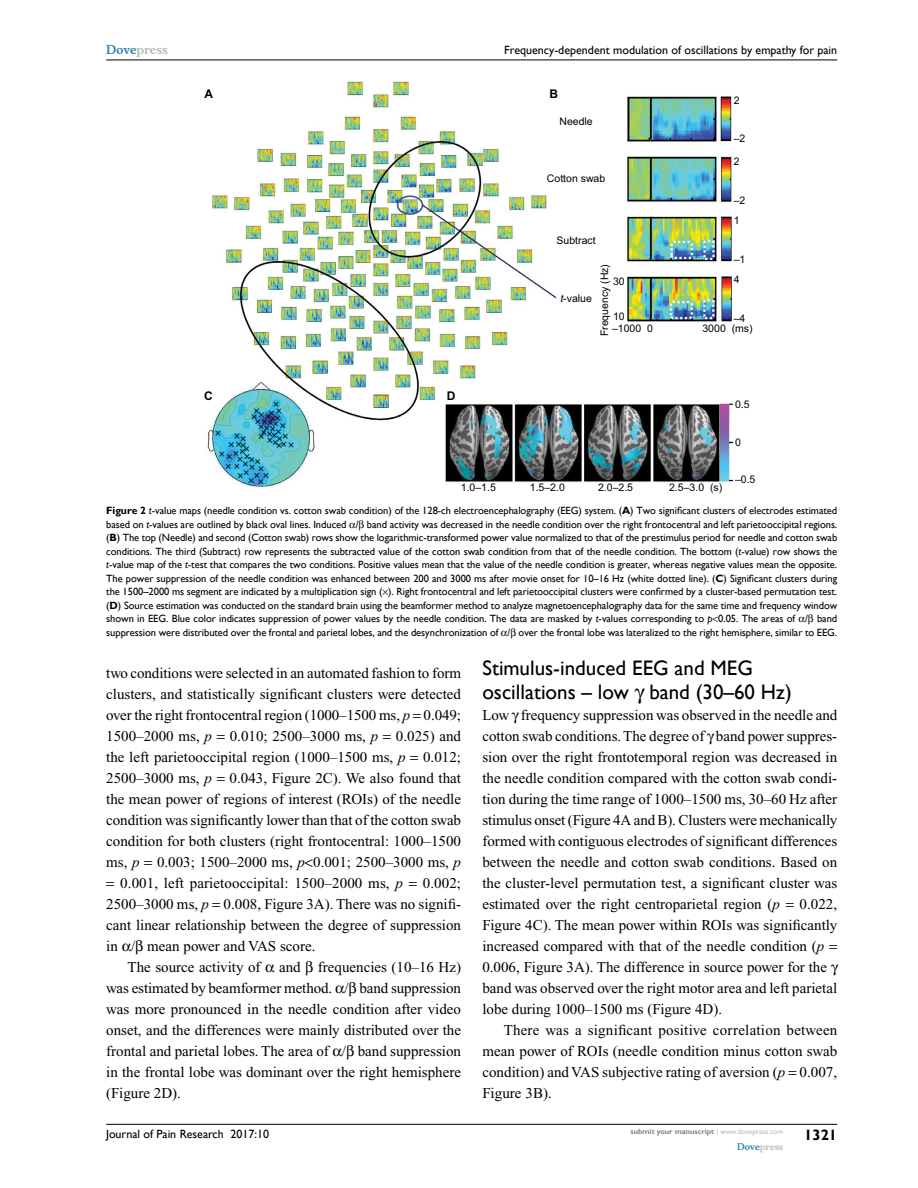
<style>
.page{position:relative;width:918px;height:1188px;background:#fff}
.page>*{position:absolute;margin:0;border:0;box-sizing:border-box;transform-origin:0 0}
.t1{font:21px/24px "Gill Sans";color:#000}
.t2{font:15px/21px "Times New Roman";color:#000;text-align:justify}
.t3{font:700 15px "Gill Sans";color:#000}
.t4{font:12px "Gill Sans";color:#000}
.t5{font:700 12px "Musee";color:#b8babc}
.t6{font:700 12px "Arial";color:#000}
.t7{font:10.5px/13.5px "Gill Sans";letter-spacing:-.005em;color:#000;text-align:justify}
.t8{font:10.5px/22.8px "Arial";color:#000}
.t9{font:700 9px "Musee";color:#b8babc}
.t10{font:700 7.5px "Gill Sans";color:#808285}
.s1{color:#3785ad}
.s2{font-style:italic}
.s3{font-weight:700}
.s4{font-weight:400;color:#b8babc}
</style>
<div class="page">
<hr style="left:106px;top:1124px;width:731px;height:1px;background:#000">
<hr style="left:106px;top:60px;width:731px;height:1px;background:#000">
<img style="left:207px;top:81px;width:526px;height:406px">
<p class="t5" style="left:106px;top:43px;width:63px"><span class="s1">Dove</span>press</p>
<p class="t6" style="left:205px;top:86px;width:10px">A</p>
<p class="t6" style="left:204px;top:387px;width:10px">C</p>
<p class="t6" style="left:447px;top:387px;width:10px">D</p>
<p class="t4" style="left:504px;top:43px;width:334px">Frequency-dependent modulation of oscillations by empathy for pain</p>
<p class="t6" style="left:549px;top:86px;width:10px">B</p>
<p class="t8" style="left:560px;top:110px;width:35px">Needle</p>
<p class="t8" style="left:547px;top:167px;width:60px">Cotton swab</p>
<p class="t8" style="left:557px;top:229px;width:41px">Subtract</p>
<p class="t8" style="left:560px;top:287px;width:33px"><span class="s2">t</span>-value</p>
<p class="t8" style="left:593px;top:336px;width:74px;rotate:-90deg">Frequency (Hz)</p>
<p class="t8" style="left:613px;top:270px;width:13px">30</p>
<p class="t8" style="left:613px;top:305px;width:13px">10</p>
<p class="t8" style="left:612px;top:317px;width:31px">–1000</p>
<p class="t8" style="left:647px;top:317px;width:7px">0</p>
<p class="t8" style="left:734px;top:89px;width:7px">2</p>
<p class="t8" style="left:734px;top:127px;width:13px">–2<br>2</p>
<p class="t8" style="left:734px;top:190px;width:13px;line-height:20px">–2<br>1</p>
<p class="t8" style="left:734px;top:249px;width:13px;line-height:20.4px">–1<br>4</p>
<p class="t8" style="left:734px;top:307px;width:13px">–4</p>
<p class="t8" style="left:702px;top:317px;width:52px">3000 (ms)</p>
<p class="t8" style="left:735px;top:393px;width:16px">0.5</p>
<p class="t8" style="left:735px;top:431px;width:7px">0</p>
<p class="t8" style="left:461px;top:476px;width:37px">1.0–1.5</p>
<p class="t8" style="left:530px;top:476px;width:37px">1.5–2.0</p>
<p class="t8" style="left:598px;top:476px;width:37px">2.0–2.5</p>
<p class="t8" style="left:669px;top:476px;width:55px">2.5–3.0 (s)</p>
<p class="t8" style="left:735px;top:468px;width:22px">–0.5</p>
<p class="t7" style="left:106px;top:504px;width:733px"><span class="s3">Figure 2</span> <span class="s2">t</span>-value maps (needle condition vs. cotton swab condition) of the 128-ch electroencephalography (EEG) system. (<span class="s3">A</span>) Two significant clusters of electrodes estimated based on <span class="s2">t</span>-values are outlined by black oval lines. Induced / band activity was decreased in the needle condition over the right frontocentral and left parietooccipital regions. (<span class="s3">B</span>) The top (Needle) and second (Cotton swab) rows show the logarithmic-transformed power value normalized to that of the prestimulus period for needle and cotton swab conditions. The third (Subtract) row represents the subtracted value of the cotton swab condition from that of the needle condition. The bottom (<span class="s2">t</span>-value) row shows the <span class="s2">t</span>-value map of the <span class="s2">t</span>-test that compares the two conditions. Positive values mean that the value of the needle condition is greater, whereas negative values mean the opposite.<br>The power suppression of the needle condition was enhanced between 200 and 3000 ms after movie onset for 10–16 Hz (white dotted line). (<span class="s3">C</span>) Significant clusters during the 1500–2000 ms segment are indicated by a multiplication sign ( ). Right frontocentral and left parietooccipital clusters were confirmed by a cluster-based permutation test. (<span class="s3">D</span>) Source estimation was conducted on the standard brain using the beamformer method to analyze magnetoencephalography data for the same time and frequency window shown in EEG . Blue color indicates suppression of power values by the needle condition. The data are masked by <span class="s2">t</span>-values corresponding to <span class="s2">p</span> 0.05. The areas of / band suppression were distributed over the frontal and parietal lobes, and the desynchronization of / over the frontal lobe was lateralized to the right hemisphere, similar to EEG .</p>
<p class="t2" style="left:106px;top:662px;width:357px">two conditions were selected in an automated fashion to form</p>
<p class="t2" style="left:106px;top:683px;width:356px">clusters, and statistically significant clusters were detected</p>
<p class="t2" style="left:106px;top:704px;width:356px">over the right frontocentral region (1000–1500 ms, <span class="s2">p</span> 0.049;</p>
<p class="t2" style="left:106px;top:725px;width:356px">1500–2000 ms, <span class="s2">p</span> 0.010; 2500–3000 ms, <span class="s2">p</span> 0.025) and</p>
<p class="t2" style="left:106px;top:746px;width:356px">the left parietooccipital region (1000–1500 ms, <span class="s2">p</span> 0.012;</p>
<p class="t2" style="left:106px;top:767px;width:356px">2500–3000 ms, <span class="s2">p</span> 0.043, Figure 2C). We also found that</p>
<p class="t2" style="left:106px;top:788px;width:356px">the mean power of regions of interest (ROIs) of the needle</p>
<p class="t2" style="left:106px;top:809px;width:356px">condition was significantly lower than that of the cotton swab</p>
<p class="t2" style="left:106px;top:830px;width:356px">condition for both clusters (right frontocentral: 1000–1500</p>
<p class="t2" style="left:106px;top:851px;width:356px">ms, <span class="s2">p</span> 0.003; 1500–2000 ms, <span class="s2">p</span> 0.001; 2500–3000 ms, <span class="s2">p</span></p>
<p class="t2" style="left:120px;top:872px;width:284px">0.001, left parietooccipital: 1500–2000 ms, <span class="s2">p</span></p>
<p class="t2" style="left:106px;top:872px;width:356px;text-indent:317px">0.002; 2500–3000 ms, <span class="s2">p</span> 0.008, Figure 3A). There was no signifi&shy;cant linear relationship between the degree of suppression in / mean power and VAS score.</p>
<p class="t2" style="left:106px;top:956px;width:356px;text-indent:21px">The source activity of and frequencies (10–16 Hz) was estimated by beamformer method. / band suppression was more pronounced in the needle condition after video onset, and the differences were mainly distributed over the frontal and parietal lobes. The area of / band suppression in the frontal lobe was dominant over the right hemisphere (Figure 2D).</p>
<h1 class="t1" style="left:482px;top:656px;width:311px;text-indent:192px">and MEG oscillations – low band (30–60 Hz)</h1>
<p class="t2" style="left:482px;top:704px;width:357px">Low frequency suppression was observed in the needle and cotton swab conditions. The degree of band power suppres&shy;sion over the right frontotemporal region was decreased in the needle condition compared with the cotton swab condi&shy;tion during the time range of 1000–1500 ms, 30–60 Hz after stimulus onset (Figure 4A and B). Clusters were mechanically formed with contiguous electrodes of significant differences between the needle and cotton swab conditions. Based on the cluster-level permutation test, a significant cluster was estimated over the right centroparietal region (<span class="s2">p</span></p>
<h1 class="t1" style="left:482px;top:656px;width:162px">Stimulus-induced EEG</h1>
<p class="t2" style="left:482px;top:893px;width:356px;text-align:left;text-indent:317px">0.022, Figure 4C). The mean power within ROIs was significantly increased compared with that of the needle condition (<span class="s2">p </span>0.006, Figure 3A). The difference in source power for the band was observed over the right motor area and left parietal lobe during 1000–1500 ms (Figure 4D).</p>
<p class="t2" style="left:482px;top:1019px;width:357px;text-indent:21px">There was a significant positive correlation between mean power of ROIs (needle condition minus cotton swab condition) and VAS subjective rating of aversion (<span class="s2">p</span> 0.007, Figure 3B).</p>
<p class="t4" style="left:106px;top:1127px;width:164px">Journal of Pain Research 2017:10</p>
<p class="t10" style="left:631px;top:1127px;width:154px">submit your manuscript <span class="s4">| www.dovepress.com</span></p>
<p class="t9" style="left:737px;top:1141px;width:48px"><span class="s1">Dove</span>press</p>
<p class="t3" style="left:804px;top:1126px;width:35px">1321</p>
</div>
